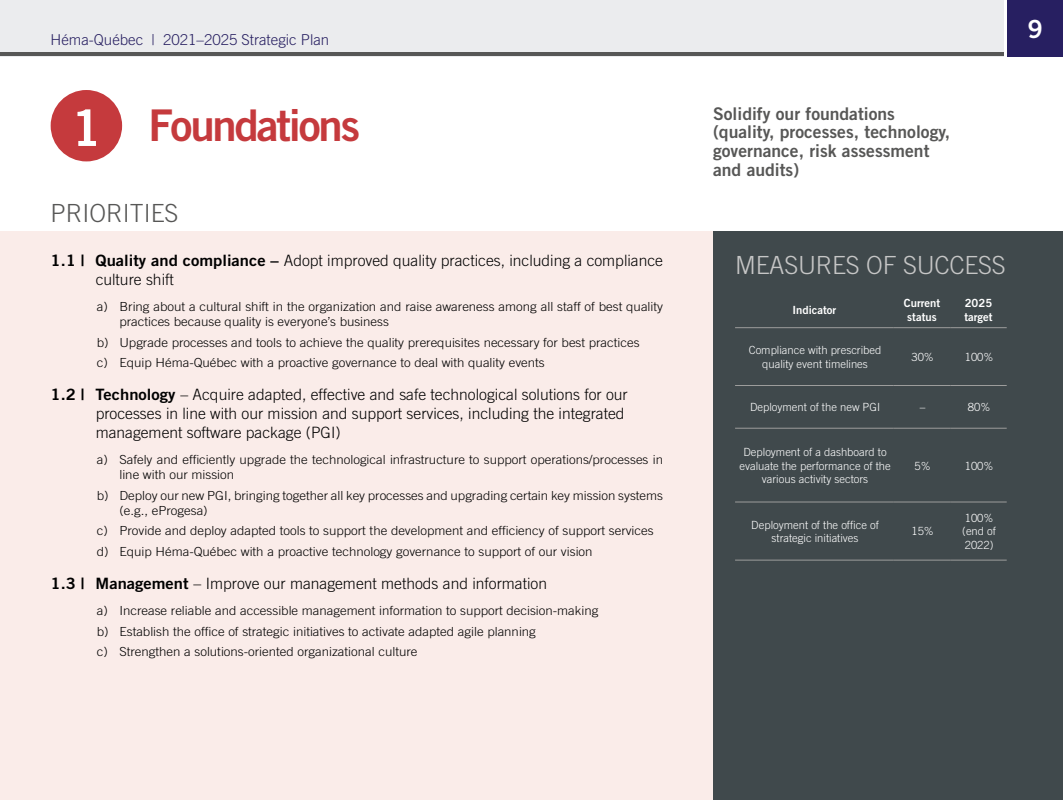
<style>
.page{position:relative;width:1063px;height:800px;background:#fff}
.page>*{position:absolute;margin:0;border:0;box-sizing:border-box;transform-origin:0 0}
.t1{font:50px "Trade Gothic Bold Two";color:#fff}
.t2{font:43.75px "Trade Gothic Bold Two";letter-spacing:-.05em;color:#c53a3d}
.t3{font:300 25px "Trade Gothic";letter-spacing:-.01em;color:#c6c6c6}
.t4{font:300 25px "Trade Gothic";color:#575756}
.t5{font:25px "Trade Gothic Bold Two";color:#fff}
.t6{font:17.5px/18.8px "Trade Gothic Bold Two";color:#575756}
.t7{font:300 15.62px/18.8px "Trade Gothic";color:#000}
.t8{font:300 15px "Trade Gothic";color:#271f61}
.t9{font:300 12.5px/20.6px "Trade Gothic";color:#000;scale:1.06 1}
.t10{font:300 11.25px/13.8px "Trade Gothic";color:#fff;text-align:center}
.t11{font:11.25px/13.8px "Trade Gothic Bold Two";color:#fff;text-align:center}
.s1{font-family:"Trade Gothic Bold Two";font-weight:400}
</style>
<div class="page">
<div style="left:0;top:0;width:1003px;height:56px;background:#ebecee"></div>
<hr style="left:0;top:52px;width:1003px;height:4px;background:#575756">
<div style="left:1007px;top:0;width:55px;height:56px;background:#271f61"></div>
<div style="left:51px;top:90px;width:71px;height:71px;background:#c53a3d;border-radius:50%"></div>
<div style="left:0;top:232px;width:713px;height:568px;background:#faece9"></div>
<div style="left:713px;top:232px;width:349px;height:568px;background:#40494c"></div>
<hr style="left:735px;top:385px;width:158px;height:1px;background:#9d9d9c">
<hr style="left:893px;top:385px;width:57px;height:1px;background:#9d9d9c">
<hr style="left:950px;top:385px;width:56px;height:1px;background:#9d9d9c">
<hr style="left:735px;top:560px;width:158px;height:1px;background:#9d9d9c">
<hr style="left:893px;top:560px;width:57px;height:1px;background:#9d9d9c">
<hr style="left:950px;top:560px;width:56px;height:1px;background:#9d9d9c">
<hr style="left:735px;top:327px;width:158px;height:1px;background:#9d9d9c">
<hr style="left:893px;top:327px;width:57px;height:1px;background:#9d9d9c">
<hr style="left:950px;top:327px;width:56px;height:1px;background:#9d9d9c">
<hr style="left:735px;top:428px;width:158px;height:1px;background:#9d9d9c">
<hr style="left:893px;top:428px;width:57px;height:1px;background:#9d9d9c">
<hr style="left:950px;top:428px;width:56px;height:1px;background:#9d9d9c">
<hr style="left:735px;top:502px;width:158px;height:1px;background:#9d9d9c">
<hr style="left:893px;top:502px;width:57px;height:1px;background:#9d9d9c">
<hr style="left:950px;top:502px;width:56px;height:1px;background:#9d9d9c">
<p class="t8" style="left:51px;top:30px;width:280px">Héma-Québec | 2021–2025 Strategic Plan</p>
<h1 class="t1" style="left:71px;top:97px;width:32px">1</h1>
<h3 class="t6" style="left:713px;top:104px;width:239px">Solidify our foundations (quality, processes, technology, governance, risk assessment and audits)</h3>
<h2 class="t2" style="left:148px;top:98px;width:213px">Foundations</h2>
<h3 class="t4" style="left:51px;top:198px;width:129px">PRIORITIES</h3>
<p class="t7" style="left:96px;top:251px;width:569px;text-indent:-45px"><span class="s1">1.1 | Quality and compliance –</span> Adopt improved quality practices, including a compliance culture shift</p>
<p class="t9" style="left:119px;top:299px;width:514px;line-height:15px;text-indent:-23px">a) Bring about a cultural shift in the organization and raise awareness among all staff of best quality practices because quality is everyone’s business</p>
<p class="t9" style="left:97px;top:332px;width:513px">b) Upgrade processes and tools to achieve the quality prerequisites necessary for best practices c) Equip Héma-Québec with a proactive governance to deal with quality events</p>
<p class="t7" style="left:96px;top:385px;width:533px;text-indent:-45px"><span class="s1">1.2 | Technology</span> – Acquire adapted, effective and safe technological solutions for our processes in line with our mission and support services, including the integrated management software package (PGI)</p>
<p class="t9" style="left:119px;top:452px;width:514px;line-height:15px;text-indent:-23px">a) Safely and efficiently upgrade the technological infrastructure to support operations/processes in line with our mission</p>
<p class="t9" style="left:119px;top:488px;width:514px;line-height:15px;text-indent:-23px">b) Deploy our new PGI, bringing together all key processes and upgrading certain key mission systems (e.g., eProgesa)</p>
<p class="t9" style="left:97px;top:520px;width:527px">c) Provide and deploy adapted tools to support the development and efficiency of support services d) Equip Héma-Québec with a proactive technology governance to support of our vision</p>
<p class="t7" style="left:51px;top:574px;width:498px"><span class="s1">1.3 | Management</span> – Improve our management methods and information</p>
<p class="t9" style="left:97px;top:600px;width:474px">a) Increase reliable and accessible management information to support decision-making b) Establish the office of strategic initiatives to activate adapted agile planning<br>c) Strengthen a solutions-oriented organizational culture</p>
<h3 class="t3" style="left:735px;top:250px;width:272px">MEASURES OF SUCCESS</h3>
<p class="t11" style="left:792px;top:303px;width:45px">Indicator</p>
<p class="t11" style="left:903px;top:296px;width:38px">Current status</p>
<p class="t11" style="left:964px;top:296px;width:30px;text-align:left">2025 target</p>
<p class="t10" style="left:748px;top:343px;width:134px">Compliance with prescribed quality event timelines</p>
<p class="t10" style="left:911px;top:350px;width:24px">30%</p>
<p class="t10" style="left:964px;top:350px;width:30px">100%</p>
<p class="t10" style="left:750px;top:400px;width:132px">Deployment of the new PGI</p>
<p class="t10" style="left:919px;top:400px;width:7px">–</p>
<p class="t10" style="left:967px;top:400px;width:24px">80%</p>
<p class="t10" style="left:739px;top:445px;width:153px">Deployment of a dashboard to evaluate the performance of the various activity sectors</p>
<p class="t10" style="left:914px;top:459px;width:18px">5%</p>
<p class="t10" style="left:964px;top:459px;width:30px">100%</p>
<p class="t10" style="left:751px;top:518px;width:129px">Deployment of the office of strategic initiatives</p>
<p class="t10" style="left:911px;top:524px;width:24px">15%</p>
<p class="t10" style="left:962px;top:511px;width:35px;text-align:left">100% (end of<br>2022)</p>
<h3 class="t5" style="left:1027px;top:13px;width:17px">9</h3>
</div>
